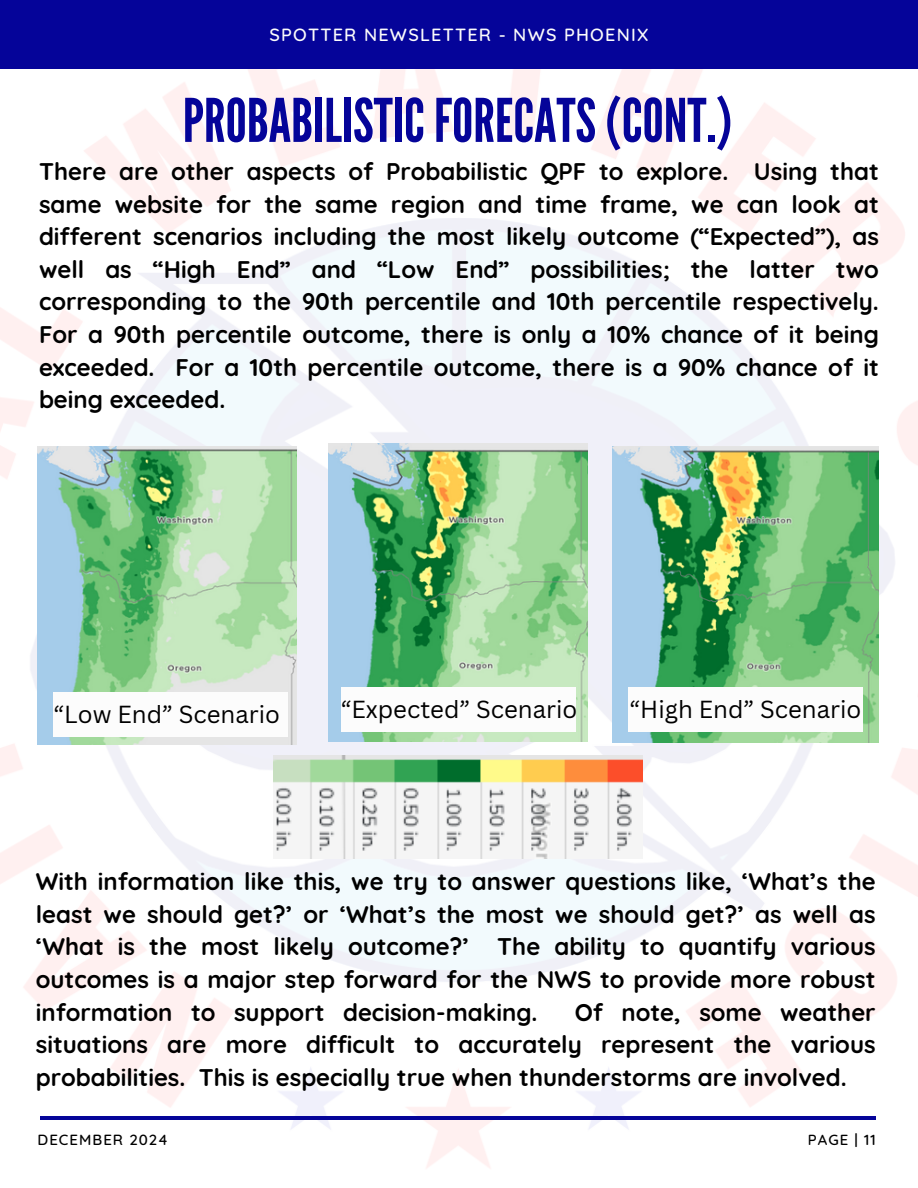
<style>
.page{position:relative;width:918px;height:1188px;background:#fff}
.page>*{position:absolute;margin:0;border:0;box-sizing:border-box;transform-origin:0 0}
.t1{font:60px "League Gothic";color:#050499}
.t2{font:700 24px/32.7px "Quicksand";color:#000;text-align:justify}
.t3{font:24px "Canva Sans";color:#000}
.t4{font:500 18px "Quicksand";letter-spacing:.07em;color:#fcfcfc}
.t5{font:500 15px "Quicksand";letter-spacing:.07em;color:#000}
.t6{font:500 14.85px "Quicksand";letter-spacing:.07em;color:#000}
</style>
<div class="page">
<img style="left:0;top:69px;width:918px;height:1099px">
<div style="left:0;top:0;width:918px;height:69px;background:#050499"></div>
<hr style="left:40px;top:1117px;width:836px;height:3px;background:#050499">
<img style="left:38px;top:446px;width:258px;height:298px">
<img style="left:329px;top:444px;width:258px;height:298px">
<img style="left:612px;top:446px;width:267px;height:296px">
<img style="left:273px;top:756px;width:369px;height:102px">
<div style="left:54px;top:692px;width:234px;height:45px;background:#fcfcfc"></div>
<div style="left:628px;top:688px;width:235px;height:44px;background:#fcfcfc"></div>
<div style="left:342px;top:688px;width:234px;height:44px;background:#fcfcfc"></div>
<p class="t4" style="left:269px;top:23px;width:381px">SPOTTER NEWSLETTER - NWS PHOENIX</p>
<p class="t1" style="left:183px;top:86px;width:551px">PROBABILISTICFORECATS(CONT.)</p>
<h2 class="t2" style="left:39px;top:155px;width:841px">There are other aspects of Probabilistic QPF to explore. Using that same website for the same region and time frame, we can look at different scenarios including the most likely outcome (“Expected”), as well as “High End” and “Low End” possibilities; the latter two corresponding to the 90th percentile and 10th percentile respectively.<br>For a 90th percentile outcome, there is only a 10% chance of it being exceeded. For a 10th percentile outcome, there is a 90% chance of it being exceeded.</h2>
<p class="t3" style="left:54px;top:697px;width:228px">“Low End” Scenario</p>
<p class="t3" style="left:341px;top:693px;width:238px">“Expected” Scenario</p>
<h3 class="t3" style="left:630px;top:693px;width:233px">“High End” Scenario</h3>
<h3 class="t2" style="left:36px;top:865px;width:841px">With information like this, we try to answer questions like, ‘What’s the least we should get?’ or ‘What’s the most we should get?’ as well as ‘What is the most likely outcome?’ The ability to quantify various outcomes is a major step forward for the NWS to provide more robust information to support decision-making.</h3>
<h3 class="t2" style="left:36px;top:995px;width:841px;text-indent:539px">Of note, some weather situations are more difficult to accurately represent the various probabilities. This is especially true when thunderstorms are involved.</h3>
<h4 class="t5" style="left:38px;top:1130px;width:132px">DECEMBER 2024</h4>
<h1 class="t6" style="left:808px;top:1130px;width:69px">PAGE | 11</h1>
</div>
